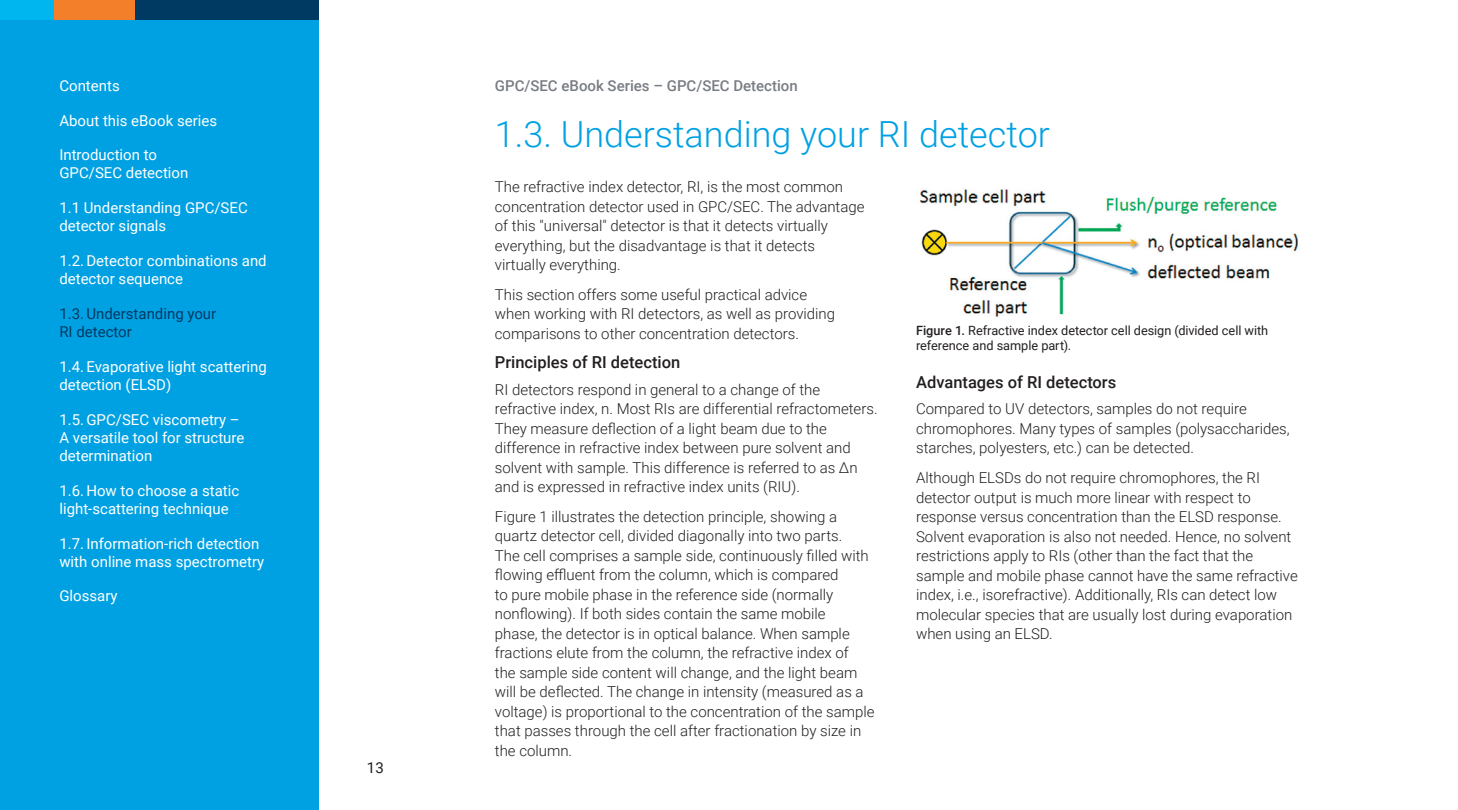
<style>
.page{position:relative;width:1458px;height:810px;background:#fff}
.page>*{position:absolute;margin:0;border:0;box-sizing:border-box;transform-origin:0 0}
.Header_1{font:300 36px "Roboto";color:#00a1e3}
.Header_2{font:500 16.5px "Roboto";color:#231f20}
.Body_text{font:300 15px/19.5px "Roboto";color:#231f20}
.Contents{font:15px/18px "Roboto";color:#fff}
.Page_header{font:500 15px "Roboto";color:#787d83}
.Contents-2{font:15px/18px "Roboto";color:#003a63}
.t1{font:15px "Roboto";color:#231f20}
.t2{font:12.75px/15px "Roboto";letter-spacing:-.005em;color:#231f20}
.s1{font-weight:500}
</style>
<div class="page">
<div style="left:0;top:0;width:319px;height:810px;background:#00a1e3"></div>
<div style="left:0;top:0;width:54px;height:20px;background:#00b6ef"></div>
<div style="left:54px;top:0;width:81px;height:20px;background:#f47f2a"></div>
<div style="left:135px;top:0;width:184px;height:20px;background:#003a63"></div>
<img style="left:919px;top:189px;width:379px;height:128px">
<p class="Contents" style="left:59px;top:76px;width:62px">Contents</p>
<p class="Contents" style="left:59px;top:111px;width:159px">About this eBook series</p>
<p class="Contents" style="left:59px;top:145px;width:131px">Introduction to<br>GPC/SEC detection</p>
<p class="Contents" style="left:59px;top:198px;width:190px">1.1 Understanding GPC/SEC detector signals</p>
<p class="Contents" style="left:59px;top:251px;width:209px">1.2.Detector combinations and detector sequence</p>
<p class="Contents-2" style="left:59px;top:304px;width:158px">1.3.Understanding your<br>RI detector</p>
<p class="Contents" style="left:59px;top:357px;width:209px">1.4. Evaporative light scattering detection (ELSD)</p>
<p class="Contents" style="left:59px;top:410px;width:187px">1.5.GPC/SEC viscometry –<br>A versatile tool for structure determination</p>
<p class="Contents" style="left:59px;top:481px;width:181px">1.6. How to choose a static light‑scattering technique</p>
<p class="Contents" style="left:59px;top:534px;width:206px">1.7. Information-rich detection with online mass spectrometry</p>
<p class="Contents" style="left:59px;top:586px;width:60px">Glossary</p>
<p class="t1" style="left:367px;top:757px;width:18px">13</p>
<p class="Page_header" style="left:495px;top:75px;width:304px">GPC/SEC eBook Series – GPC/SEC Detection</p>
<p class="Header_1" style="left:495px;top:109px;width:557px">1.3. Understanding your RI detector</p>
<p class="Body_text" style="left:495px;top:177px;width:371px">The refractive index detector, RI, is the most common concentration detector used in GPC/SEC. The advantage of this "universal" detector is that it detects virtually everything, but the disadvantage is that it detects virtually everything.</p>
<p class="Body_text" style="left:495px;top:284px;width:342px">This section offers some useful practical advice when working with RI detectors, as well as providing comparisons to other concentration detectors.</p>
<p class="Header_2" style="left:495px;top:351px;width:187px">Principles of RI detection</p>
<p class="Body_text" style="left:495px;top:379px;width:384px">RI detectors respond in general to a change of the refractive index, n. Most RIs are differential refractometers.<br>They measure deflection of a light beam due to the difference in refractive index between pure solvent and solvent with sample. This difference is referred to as ∆n and is expressed in refractive index units (RIU).</p>
<p class="Body_text" style="left:495px;top:506px;width:381px">Figure 1 illustrates the detection principle, showing a quartz detector cell, divided diagonally into two parts.<br>The cell comprises a sample side, continuously filled with flowing effluent from the column, which is compared<br>to pure mobile phase in the reference side (normally nonflowing). If both sides contain the same mobile<br>phase, the detector is in optical balance. When sample fractions elute from the column, the refractive index of<br>the sample side content will change, and the light beam will be deflected. The change in intensity (measured as a voltage) is proportional to the concentration of the sample that passes through the cell after fractionation by size in the column.</p>
<p class="t2" style="left:916px;top:323px;width:354px"><span class="s1">Figure 1.</span> Refractive index detector cell design (divided cell with reference and sample part).</p>
<p class="Header_2" style="left:916px;top:371px;width:202px">Advantages of RI detectors</p>
<p class="Body_text" style="left:916px;top:399px;width:375px">Compared to UV detectors, samples do not require chromophores. Many types of samples (polysaccharides, starches, polyesters, etc.) can be detected.</p>
<p class="Body_text" style="left:916px;top:467px;width:383px">Although ELSDs do not require chromophores, the RI detector output is much more linear with respect to response versus concentration than the ELSD response.<br>Solvent evaporation is also not needed. Hence, no solvent restrictions apply to RIs (other than the fact that the sample and mobile phase cannot have the same refractive index, i.e., isorefractive). Additionally, RIs can detect low molecular species that are usually lost during evaporation when using an ELSD.</p>
</div>
